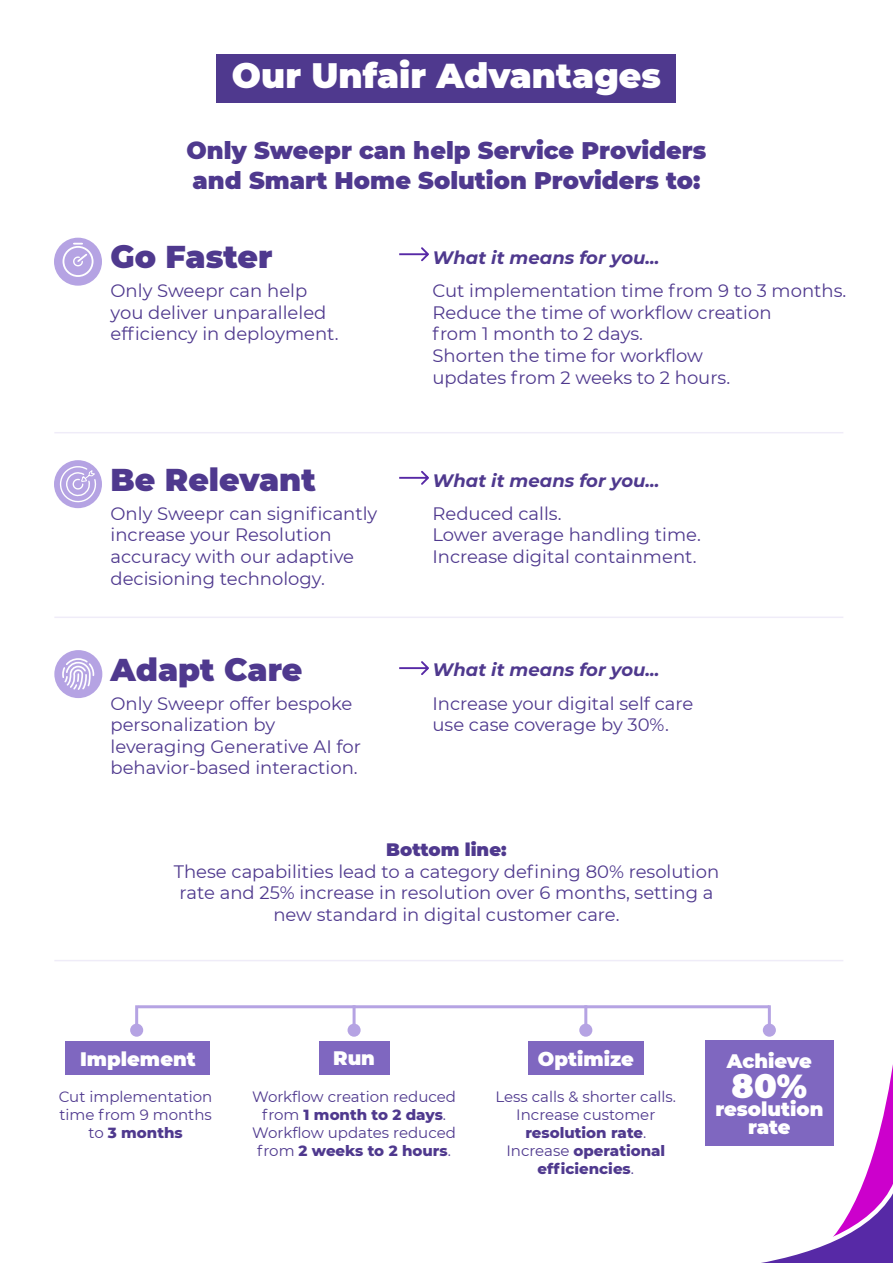
<style>
.page{position:relative;width:893px;height:1263px;background:#fff}
.page>*{position:absolute;margin:0;border:0;box-sizing:border-box;transform-origin:0 0}
.t1{font:900 34.5px "Montserrat";color:#fff}
.t2{font:900 33px "Montserrat";color:#fff}
.t3{font:900 31.5px "Montserrat";color:#4f398e}
.t4{font:900 24px/30px "Montserrat";color:#4f398e}
.t5{font:900 19.5px/18px "Montserrat";color:#fff;text-align:center}
.t6{font:18px/21.6px "Montserrat";color:#4f398e}
.t7{font:italic 700 18px "Montserrat";color:#4f398e}
.t8{font:900 18px "Montserrat";color:#4f398e}
.t9{font:15px/18px "Montserrat";color:#4f398e;text-align:center}
.s1{font-weight:800}
</style>
<div class="page">
<svg style="left:650px;top:1008px;width:243px;height:255px"></svg>
<div style="left:217px;top:54px;width:459px;height:48px;background:#4f398e"></div>
<div style="left:66px;top:1041px;width:144px;height:33px;background:#7f67c0"></div>
<div style="left:319px;top:1041px;width:70px;height:33px;background:#7f67c0"></div>
<div style="left:528px;top:1041px;width:116px;height:33px;background:#7f67c0"></div>
<div style="left:705px;top:1041px;width:128px;height:105px;background:#7f67c0"></div>
<hr style="left:138px;top:1005px;width:631px;height:3px;background:#b5a3e3">
<hr style="left:135px;top:1005px;width:3px;height:20px;background:#b5a3e3">
<div style="left:130px;top:1024px;width:13px;height:13px;background:#b5a3e3;border-radius:50%"></div>
<hr style="left:353px;top:1005px;width:3px;height:20px;background:#b5a3e3">
<div style="left:348px;top:1024px;width:13px;height:13px;background:#b5a3e3;border-radius:50%"></div>
<hr style="left:584px;top:1005px;width:3px;height:20px;background:#b5a3e3">
<div style="left:579px;top:1024px;width:13px;height:13px;background:#b5a3e3;border-radius:50%"></div>
<hr style="left:768px;top:1005px;width:3px;height:20px;background:#b5a3e3">
<div style="left:763px;top:1024px;width:13px;height:13px;background:#b5a3e3;border-radius:50%"></div>
<hr style="left:54px;top:432px;width:789px;height:1px;background:#e0d9f2">
<hr style="left:54px;top:616px;width:789px;height:2px;background:#e0d9f2">
<hr style="left:54px;top:960px;width:789px;height:1px;background:#e0d9f2">
<div style="left:54px;top:238px;width:48px;height:48px;background:#b5a3e3;border-radius:50%"></div>
<div style="left:63px;top:246px;width:31px;height:31px;border:2px solid #fff;border-radius:50%"></div>
<svg style="left:72px;top:242px;width:17px;height:25px"></svg>
<div style="left:54px;top:460px;width:48px;height:48px;background:#b5a3e3;border-radius:50%"></div>
<svg style="left:60px;top:460px;width:36px;height:43px"></svg>
<div style="left:54px;top:650px;width:48px;height:48px;background:#b5a3e3;border-radius:50%"></div>
<svg style="left:61px;top:657px;width:34px;height:33px"></svg>
<svg style="left:399px;top:247px;width:30px;height:14px"></svg>
<svg style="left:399px;top:471px;width:30px;height:14px"></svg>
<svg style="left:399px;top:661px;width:30px;height:14px"></svg>
<h1 class="t1" style="left:232px;top:50px;width:430px">Our Unfair Advantages</h1>
<h3 class="t4" style="left:187px;top:134px;width:521px">Only Sweepr can help Service Providers and Smart Home Solution Providers to:</h3>
<h3 class="t3" style="left:111px;top:233px;width:163px">Go Faster</h3>
<p class="t6" style="left:111px;top:279px;width:230px">Only Sweepr can help you deliver unparalleled efficiency in deployment.</p>
<p class="t6" style="left:432px;top:279px;width:415px">Cut implementation time from 9 to 3 months.<br>Reduce the time of workflow creation<br>from 1 month to 2 days.<br>Shorten the time for workflow<br>updates from 2 weeks to 2 hours.</p>
<p class="t7" style="left:432px;top:244px;width:229px">What it means for you...</p>
<h3 class="t3" style="left:111px;top:456px;width:207px">Be Relevant</h3>
<p class="t6" style="left:111px;top:502px;width:268px">Only Sweepr can significantly increase your Resolution accuracy with our adaptive decisioning technology.</p>
<h3 class="t3" style="left:111px;top:646px;width:193px">Adapt Care</h3>
<p class="t6" style="left:111px;top:692px;width:252px">Only Sweepr offer bespoke personalization by leveraging Generative AI for behavior-based interaction.</p>
<p class="t7" style="left:432px;top:468px;width:229px">What it means for you...</p>
<p class="t6" style="left:432px;top:502px;width:270px">Reduced calls.<br>Lower average handling time.<br>Increase digital containment.</p>
<p class="t7" style="left:432px;top:657px;width:229px">What it means for you...</p>
<p class="t6" style="left:432px;top:692px;width:262px">Increase your digital self care use case coverage by 30%.</p>
<p class="t8" style="left:386px;top:836px;width:122px">Bottom line:</p>
<p class="t6" style="left:174px;top:860px;width:547px;text-align:center">These capabilities lead to a category defining 80% resolution rate and 25% increase in resolution over 6 months, setting a new standard in digital customer care.</p>
<p class="t5" style="left:80px;top:1049px;width:117px">Implement</p>
<p class="t5" style="left:333px;top:1048px;width:43px">Run</p>
<p class="t5" style="left:538px;top:1049px;width:97px">Optimize</p>
<p class="t5" style="left:727px;top:1051px;width:87px">Achieve</p>
<h2 class="t2" style="left:732px;top:1062px;width:77px">80%</h2>
<p class="t5" style="left:715px;top:1099px;width:109px">resolution rate</p>
<p class="t9" style="left:59px;top:1087px;width:155px">Cut implementation time from 9 months to <span class="s1">3 months</span></p>
<p class="t9" style="left:252px;top:1087px;width:205px">Workflow creation reduced from <span class="s1">1 month to 2 days</span>.<br>Workflow updates reduced from <span class="s1">2 weeks to 2 hours</span>.</p>
<p class="t9" style="left:495px;top:1087px;width:182px">Less calls &amp; shorter calls.<br>Increase customer <span class="s1">resolution rate</span>.<br>Increase <span class="s1">operational efficiencies</span>.</p>
</div>
